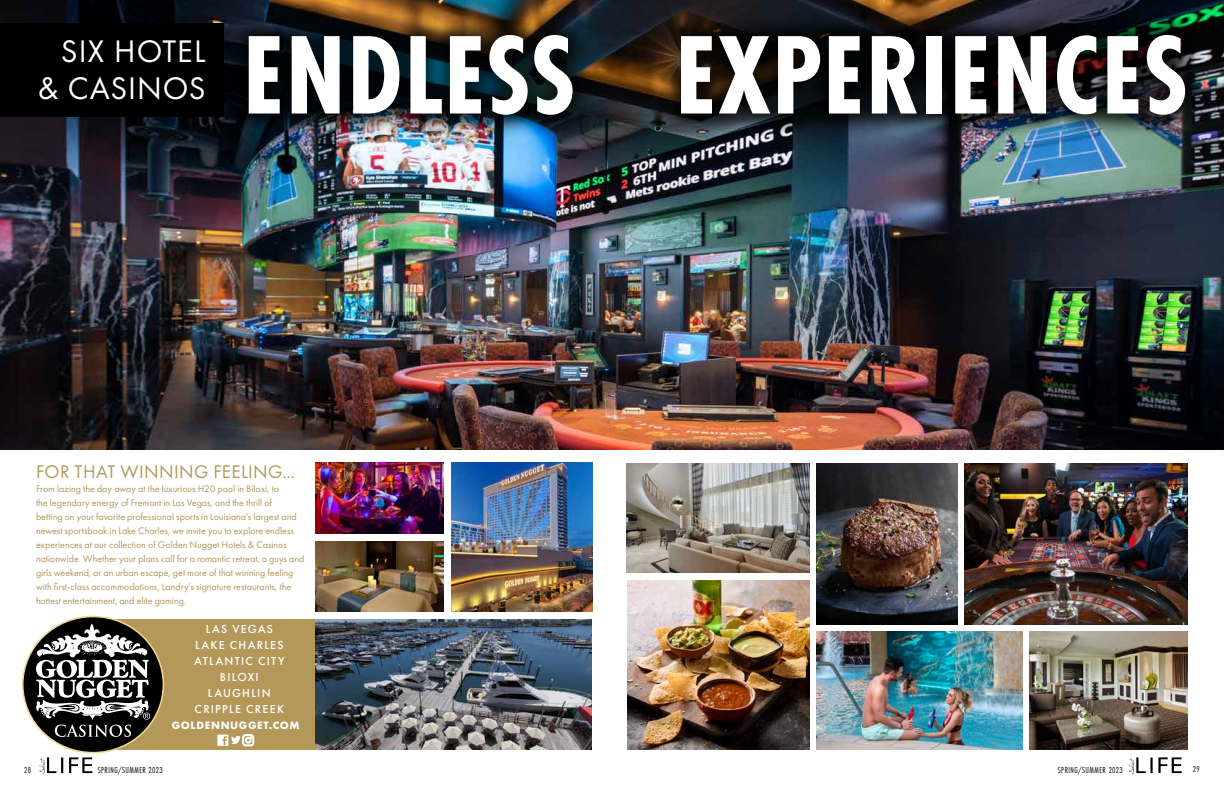
<style>
.page{position:relative;width:1224px;height:792px;background:#fff}
.page>*{position:absolute;margin:0;border:0;box-sizing:border-box;transform-origin:0 0}
.t1{font:700 116px "Futura PT Cond";letter-spacing:.01em;color:#fff}
.t2{font:32.4px/36.2px "Futura PT";letter-spacing:.03em;color:#fff;text-align:right}
.t3{font:19px "Futura PT";letter-spacing:.02em;color:#b4985a}
.t4{font:500 12px/16px "Futura PT";letter-spacing:.1em;color:#fff;text-align:center}
.t5{font:700 11.1px "Futura PT";letter-spacing:.06em;color:#fff}
.t6{font:10px/14px "Futura PT";color:#b4985a}
.t7{font:9px "Futura PT Cond";letter-spacing:.05em;color:#000}
</style>
<div class="page">
<div style="left:72px;top:619px;width:263px;height:131px;background:#b4985a"></div>
<img style="left:0;top:0;width:1224px;height:450px">
<div style="left:225px;top:11px;width:371px;height:128px;background:#000;opacity:.84"></div>
<div style="left:0;top:23px;width:223px;height:94px;background:#000"></div>
<svg style="left:217px;top:734px;width:37px;height:12px"></svg>
<img style="left:315px;top:619px;width:276px;height:131px">
<img style="left:315px;top:541px;width:128px;height:70px">
<img style="left:315px;top:462px;width:128px;height:71px">
<img style="left:452px;top:462px;width:141px;height:149px">
<div style="left:23px;top:617px;width:140px;height:136px;background:#000;border-radius:50%"></div>
<svg style="left:36px;top:623px;width:114px;height:114px"></svg>
<img style="left:628px;top:581px;width:181px;height:169px">
<img style="left:816px;top:463px;width:142px;height:161px">
<img style="left:816px;top:631px;width:206px;height:119px">
<img style="left:626px;top:463px;width:183px;height:110px">
<img style="left:964px;top:463px;width:224px;height:162px">
<img style="left:1030px;top:632px;width:158px;height:118px">
<div style="left:657px;top:11px;width:552px;height:128px;background:#000;opacity:.84"></div>
<svg style="left:1129px;top:757px;width:53px;height:17px"></svg>
<svg style="left:39px;top:757px;width:53px;height:17px"></svg>
<h2 class="t2" style="left:38px;top:33px;width:169px">SIX HOTEL &amp; CASINOS</h2>
<h1 class="t1" style="left:243px;top:8px;width:334px">ENDLESS</h1>
<h1 class="t1" style="left:675px;top:8px;width:515px">EXPERIENCES</h1>
<h3 class="t3" style="left:36px;top:460px;width:260px">FOR THAT WINNING FEELING...</h3>
<p class="t6" style="left:36px;top:482px;width:270px">From lazing the day away at the luxurious H20 pool in Biloxi, to<br>the legendary energy of Fremont in Las Vegas, and the thrill of<br>betting on your favorite professional sports in Louisiana’s largest and newest sportsbook in Lake Charles, we invite you to explore endless experiences at our collection of Golden Nugget Hotels &amp; Casinos nationwide. Whether your plans call for a romantic retreat, a guys and girls weekend, or an urban escape, get more of that winning feeling with first-class accommodations, Landry’s signature restaurants, the hottest entertainment, and elite gaming.</p>
<p class="t4" style="left:194px;top:621px;width:92px">LAS VEGAS<br>LAKE CHARLES<br>ATLANTIC CITY<br>BILOXI<br>LAUGHLIN<br>CRIPPLE CREEK</p>
<p class="t5" style="left:172px;top:718px;width:129px">GOLDENNUGGET.COM</p>
<p class="t7" style="left:24px;top:764px;width:8px">28</p>
<p class="t7" style="left:98px;top:764px;width:66px">SPRING/SUMMER 2023</p>
<p class="t7" style="left:1058px;top:765px;width:66px">SPRING/SUMMER 2023</p>
<p class="t7" style="left:1193px;top:764px;width:8px">29</p>
</div>
